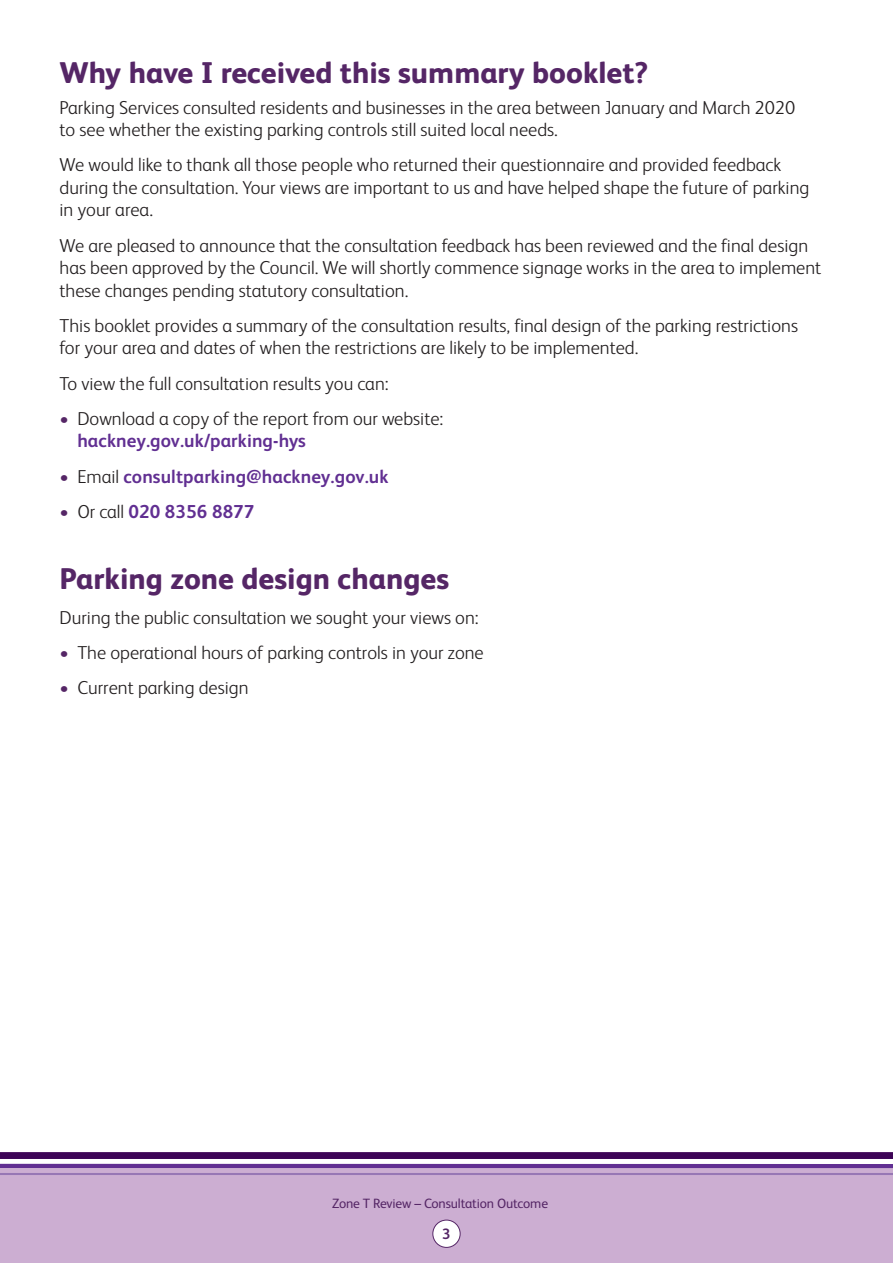
<style>
.page{position:relative;width:893px;height:1263px;background:#fff}
.page>*{position:absolute;margin:0;border:0;box-sizing:border-box;transform-origin:0 0}
.t1{font:800 30px "FS Albert";color:#552666}
.t2{font:300 18.75px/22.5px "FS Albert";color:#231f20}
.t3{font:700 18.75px "FS Albert";letter-spacing:.005em;color:#612f92}
.t4{font:700 15px "FS Albert";color:#552666}
.t5{font:13.5px "FS Albert";letter-spacing:-.01em;color:#552666}
.s1{color:#552666}
.s2{font-weight:700;color:#612f92}
.s3{font-weight:300;color:#552666}
.s4{font-weight:300;color:#231f20}
</style>
<div class="page">
<div style="left:0;top:1165px;width:893px;height:98px;background:#ccaed2"></div>
<div style="left:433px;top:1220px;width:27px;height:27px;background:#fff;border-radius:50%"></div>
<div style="left:432px;top:1220px;width:28px;height:28px;border:1px solid #552666;border-radius:50%"></div>
<svg style="left:0;top:1152px;width:893px;height:23px"></svg>
<h1 class="t1" style="left:60px;top:51px;width:590px">Why have I received this summary booklet?</h1>
<p class="t2" style="left:60px;top:95px;width:737px">Parking Services consulted residents and businesses in the area between January and March 2020 to see whether the existing parking controls still suited local needs.</p>
<p class="t2" style="left:60px;top:153px;width:751px">We would like to thank all those people who returned their questionnaire and provided feedback during the consultation. Your views are important to us and have helped shape the future of parking in your area.</p>
<p class="t2" style="left:60px;top:233px;width:763px">We are pleased to announce that the consultation feedback has been reviewed and the final design has been approved by the Council. We will shortly commence signage works in the area to implement these changes pending statutory consultation.</p>
<p class="t2" style="left:60px;top:313px;width:740px">This booklet provides a summary of the consultation results, final design of the parking restrictions for your area and dates of when the restrictions are likely to be implemented.</p>
<p class="t2" style="left:60px;top:371px;width:331px">To view the full consultation results you can:</p>
<p class="t2" style="left:77px;top:406px;width:367px;text-indent:-18px"><span class="s1">•</span> Download a copy of the report from our website: <span class="s2">hackney.gov.uk/parking-hys</span></p>
<p class="t3" style="left:60px;top:463px;width:330px"><span class="s3">•</span> <span class="s4">Email</span> consultparking@hackney.gov.uk</p>
<p class="t3" style="left:60px;top:499px;width:196px"><span class="s3">•</span> <span class="s4">Or call</span> 020 8356 8877</p>
<h1 class="t1" style="left:60px;top:556px;width:391px">Parking zone design changes</h1>
<p class="t2" style="left:60px;top:605px;width:421px">During the public consultation we sought your views on:</p>
<p class="t2" style="left:60px;top:640px;width:426px"><span class="s1">•</span> The operational hours of parking controls in your zone</p>
<p class="t2" style="left:60px;top:676px;width:191px"><span class="s1">•</span> Current parking design</p>
<p class="t5" style="left:332px;top:1194px;width:217px">Zone T Review – Consultation Outcome</p>
<p class="t4" style="left:442px;top:1223px;width:10px">3</p>
</div>
